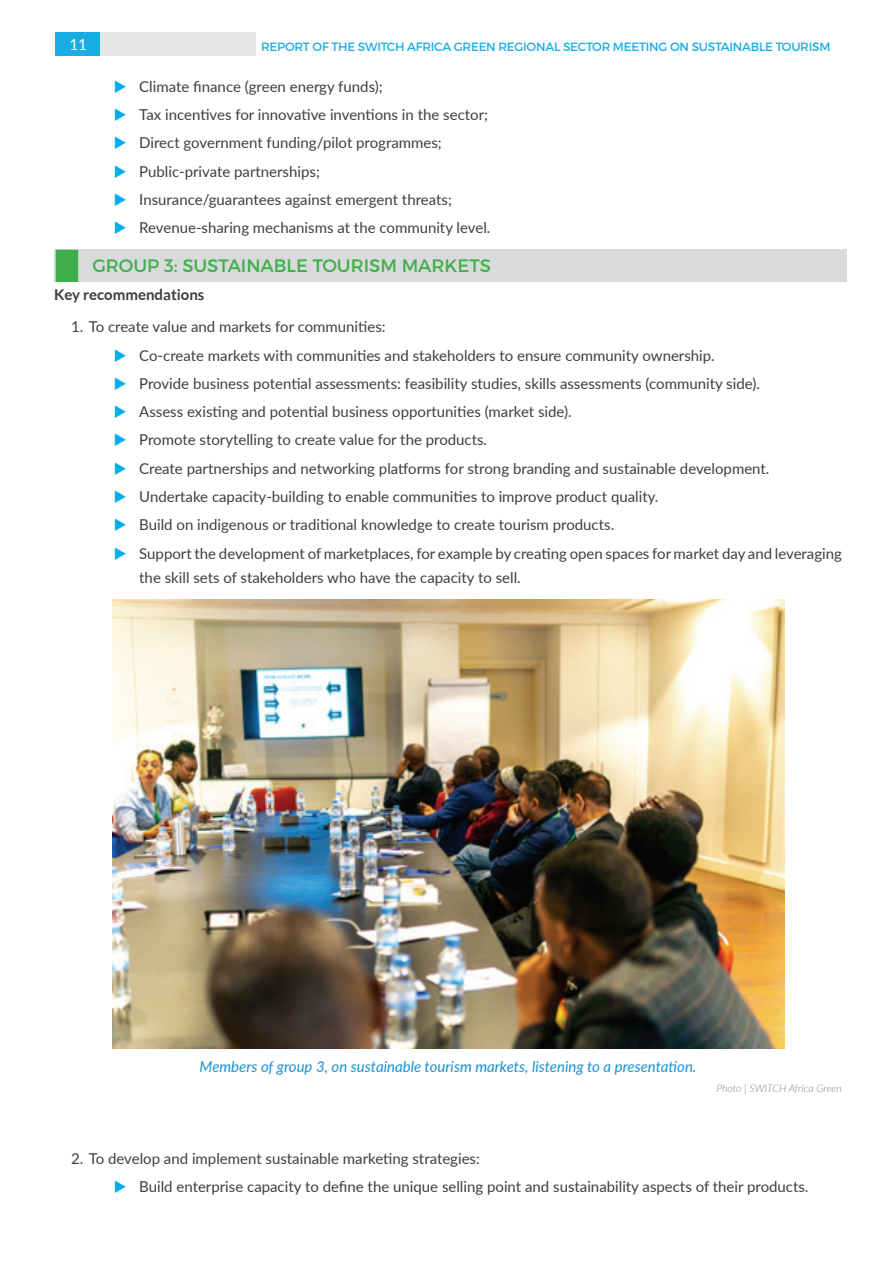
<style>
.page{position:relative;width:893px;height:1263px;background:#fff}
.page>*{position:absolute;margin:0;border:0;box-sizing:border-box;transform-origin:0 0}
.Group{font:18px "Montserrat";color:#40ae49}
.t1{font:15.3px "Lato";color:#fff}
.t2{font:15px/24px "Lato";color:#3e3e3f}
.t3{font:italic 15px "Lato";color:#1d90d0}
.content_bold{font:700 15px "Lato";color:#3e3e3f}
.t4{font:12px "Montserrat";letter-spacing:-.02em;color:#1aade4}
.credit{font:italic 300 10.5px "Lato";color:#808285}
</style>
<div class="page">
<div style="left:54px;top:250px;width:792px;height:32px;background:#d9dadc"></div>
<div style="left:56px;top:250px;width:22px;height:32px;background:#40ae49"></div>
<img style="left:112px;top:600px;width:672px;height:448px">
<div style="left:100px;top:32px;width:155px;height:24px;background:#e6e7e9"></div>
<div style="left:55px;top:32px;width:45px;height:24px;background:#1aade4"></div>
<svg style="left:115px;top:599px;width:11px;height:13px"></svg>
<p class="t1" style="left:69px;top:33px;width:19px">11</p>
<p class="t4" style="left:261px;top:39px;width:571px">REPORT OF THE SWITCH AFRICA GREEN REGIONAL SECTOR MEETING ON SUSTAINABLE TOURISM</p>
<p class="t2" style="left:139px;top:74px;width:245px">Climate finance (green energy funds);</p>
<p class="t2" style="left:139px;top:102px;width:350px">Tax incentives for innovative inventions in the sector;</p>
<p class="t2" style="left:139px;top:130px;width:304px">Direct government funding/pilot programmes;</p>
<p class="t2" style="left:139px;top:158px;width:182px">Public-private partnerships;</p>
<p class="t2" style="left:139px;top:187px;width:314px">Insurance/guarantees against emergent threats;</p>
<p class="t2" style="left:139px;top:215px;width:353px">Revenue-sharing mechanisms at the community level.</p>
<p class="Group" style="left:92px;top:254px;width:400px">GROUP 3: SUSTAINABLE TOURISM MARKETS</p>
<p class="content_bold" style="left:54px;top:286px;width:152px">Key recommendations</p>
<p class="t2" style="left:71px;top:314px;width:316px">1. To create value and markets for communities:</p>
<p class="t2" style="left:139px;top:343px;width:577px">Co-create markets with communities and stakeholders to ensure community ownership.</p>
<p class="t2" style="left:139px;top:371px;width:622px">Provide business potential assessments: feasibility studies, skills assessments (community side).</p>
<p class="t2" style="left:139px;top:399px;width:434px">Assess existing and potential business opportunities (market side).</p>
<p class="t2" style="left:139px;top:427px;width:349px">Promote storytelling to create value for the products.</p>
<p class="t2" style="left:139px;top:456px;width:632px">Create partnerships and networking platforms for strong branding and sustainable development.</p>
<p class="t2" style="left:139px;top:484px;width:521px">Undertake capacity-building to enable communities to improve product quality.</p>
<p class="t2" style="left:139px;top:512px;width:476px">Build on indigenous or traditional knowledge to create tourism products.</p>
<p class="t2" style="left:139px;top:540px;width:704px">Support the development of marketplaces, for example by creating open spaces for market day and leveraging the skill sets of stakeholders who have the capacity to sell.</p>
<p class="t3" style="left:200px;top:1056px;width:498px">Members of group 3, on sustainable tourism markets, listening to a presentation.</p>
<p class="credit" style="left:716px;top:1081px;width:127px">Photo | SWITCH Africa Green</p>
<p class="t2" style="left:71px;top:1145px;width:410px">2. To develop and implement sustainable marketing strategies:</p>
<p class="t2" style="left:139px;top:1174px;width:671px">Build enterprise capacity to define the unique selling point and sustainability aspects of their products.</p>
</div>
